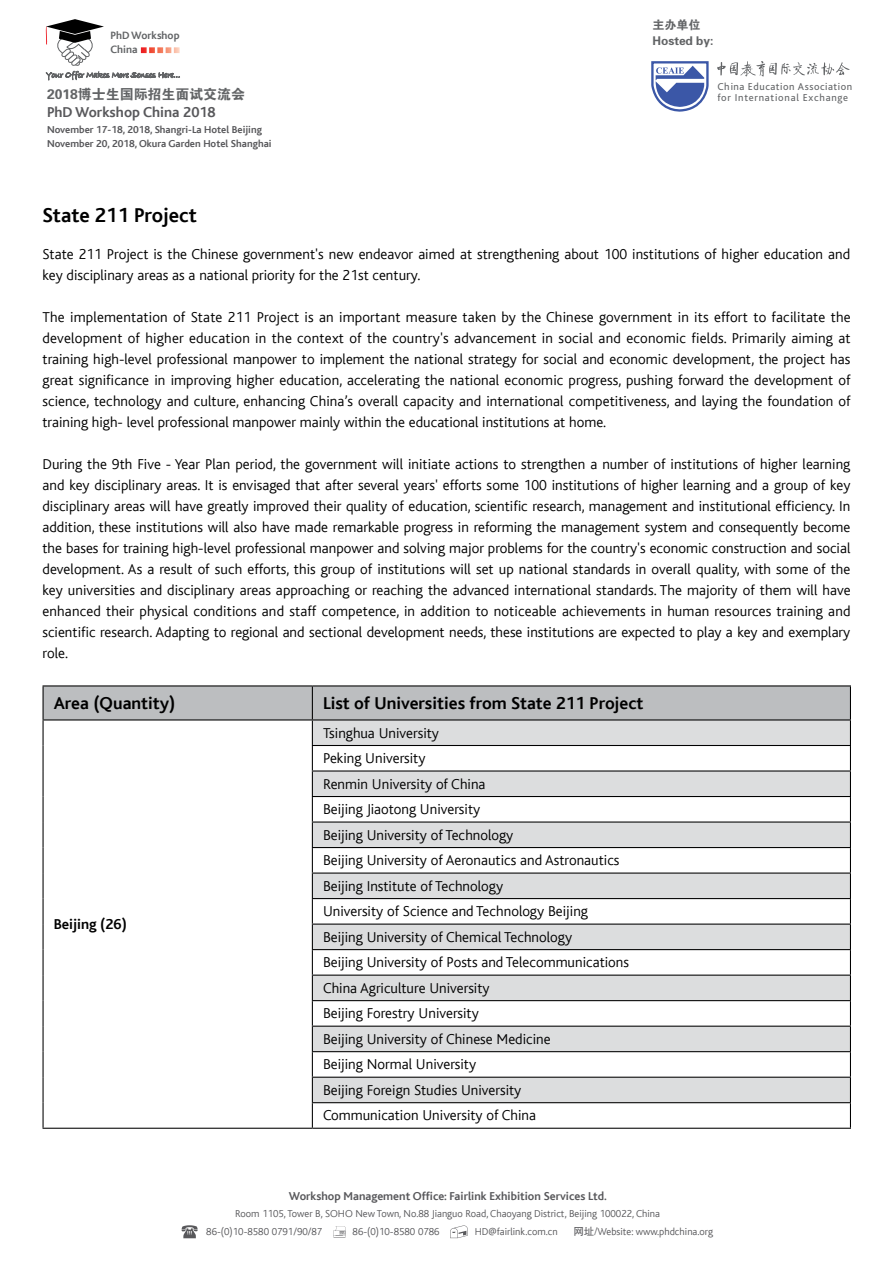
<style>
.page{position:relative;width:893px;height:1263px;background:#fff}
.page>*{position:absolute;margin:0;border:0;box-sizing:border-box;transform-origin:0 0}
.t1{font:300 21px "Bliss";color:#000}
.t2{font:300 18px "Bliss";color:#000}
.t3{font:300 15px/21px "Bliss";color:#000}
.t4{font:300 15px "Bliss";color:#58585b}
.t5{font:300 15px "Bliss";color:#000}
.t6{font:13.95px "FZDHTJW GB1 0";color:#626466}
.t7{font:300 12px "Bliss";color:#58585b}
.t8{font:12px/15.1px "FZDHTJW GB1 0";color:#626466}
.t9{font:300 11.1px/13.4px "Bliss";color:#626466}
.t10{font:300 10.5px/17.7px "Bliss";color:#58585b}
.t11{font:300 10.5px/13.5px "Bliss";color:#58585b}
.t12{font:10.5px/11.7px "Bliss Pro";letter-spacing:.05em;color:#626466}
.s1{font-family:"FZHTJW GB1 0";font-weight:400}
</style>
<div class="page">
<svg style="left:46px;top:19px;width:134px;height:62px"></svg>
<svg style="left:651px;top:61px;width:58px;height:51px"></svg>
<svg style="left:717px;top:61px;width:133px;height:16px"></svg>
<svg style="left:182px;top:1225px;width:16px;height:13px"></svg>
<svg style="left:450px;top:1225px;width:18px;height:13px"></svg>
<svg style="left:333px;top:1226px;width:13px;height:11px"></svg>
<hr style="left:43px;top:685px;width:269px;height:1px;background:#000">
<hr style="left:312px;top:685px;width:539px;height:1px;background:#000">
<svg style="left:43px;top:686px;width:808px;height:442px"></svg>
<hr style="left:43px;top:1128px;width:269px;height:1px;background:#000">
<hr style="left:312px;top:1128px;width:539px;height:1px;background:#000">
<p class="t9" style="left:110px;top:29px;width:71px">PhD Workshop<br>China</p>
<p class="t6" style="left:47px;top:87px;width:200px">2018博士生国际招生面试交流会</p>
<p class="t4" style="left:47px;top:104px;width:170px">PhD Workshop China 2018</p>
<p class="t11" style="left:47px;top:123px;width:226px">November 17-18, 2018, Shangri-La Hotel Beijing<br>November 20, 2018, Okura Garden Hotel Shanghai</p>
<p class="t8" style="left:652px;top:18px;width:63px">主办单位<br>Hosted by:</p>
<p class="t12" style="left:717px;top:80px;width:136px">China Education Association for International Exchange</p>
<h1 class="t1" style="left:43px;top:204px;width:156px">State 211 Project</h1>
<p class="t3" style="left:43px;top:243px;width:809px">State 211 Project is the Chinese government's new endeavor aimed at strengthening about 100 institutions of higher education and key disciplinary areas as a national priority for the 21st century.</p>
<p class="t3" style="left:43px;top:306px;width:810px;text-align:justify">The implementation of State 211 Project is an important measure taken by the Chinese government in its effort to facilitate the development of higher education in the context of the country's advancement in social and economic fields. Primarily aiming at training high-level professional manpower to implement the national strategy for social and economic development, the project has great significance in improving higher education, accelerating the national economic progress, pushing forward the development of science, technology and culture, enhancing China’s overall capacity and international competitiveness, and laying the foundation of training high- level professional manpower mainly within the educational institutions at home.</p>
<p class="t3" style="left:43px;top:453px;width:810px;text-align:justify">During the 9th Five - Year Plan period, the government will initiate actions to strengthen a number of institutions of higher learning and key disciplinary areas. It is envisaged that after several years' efforts some 100 institutions of higher learning and a group of key disciplinary areas will have greatly improved their quality of education, scientific research, management and institutional efficiency. In addition, these institutions will also have made remarkable progress in reforming the management system and consequently become the bases for training high-level professional manpower and solving major problems for the country's economic construction and social development. As a result of such efforts, this group of institutions will set up national standards in overall quality, with some of the key universities and disciplinary areas approaching or reaching the advanced international standards. The majority of them will have enhanced their physical conditions and staff competence, in addition to noticeable achievements in human resources training and scientific research. Adapting to regional and sectional development needs, these institutions are expected to play a key and exemplary role.</p>
<p class="t2" style="left:54px;top:694px;width:123px">Area (Quantity)</p>
<p class="t2" style="left:323px;top:694px;width:322px">List of Universities from State 211 Project</p>
<p class="t5" style="left:54px;top:916px;width:75px">Beijing (26)</p>
<p class="t3" style="left:323px;top:720px;width:308px;line-height:25.5px">Tsinghua University<br>Peking University<br>Renmin University of China<br>Beijing Jiaotong University<br>Beijing University of Technology<br>Beijing University of Aeronautics and Astronautics Beijing Institute of Technology<br>University of Science and Technology Beijing Beijing University of Chemical Technology<br>Beijing University of Posts and Telecommunications China Agriculture University<br>Beijing Forestry University<br>Beijing University of Chinese Medicine<br>Beijing Normal University<br>Beijing Foreign Studies University<br>Communication University of China</p>
<p class="t7" style="left:289px;top:1190px;width:320px">Workshop Management Office: Fairlink Exhibition Services Ltd.</p>
<p class="t10" style="left:206px;top:1205px;width:455px;text-indent:29px">Room 1105, Tower B, SOHO New Town, No.88 Jianguo Road, Chaoyang District, Beijing 100022, China<br>86-(0)10-8580 0791/90/87</p>
<p class="t10" style="left:353px;top:1223px;width:89px">86-(0)10-8580 0786</p>
<p class="t10" style="left:475px;top:1223px;width:84px">HD@fairlink.com.cn</p>
<p class="t10" style="left:573px;top:1223px;width:141px"><span class="s1">网址/</span>Website: www.phdchina.org</p>
</div>
